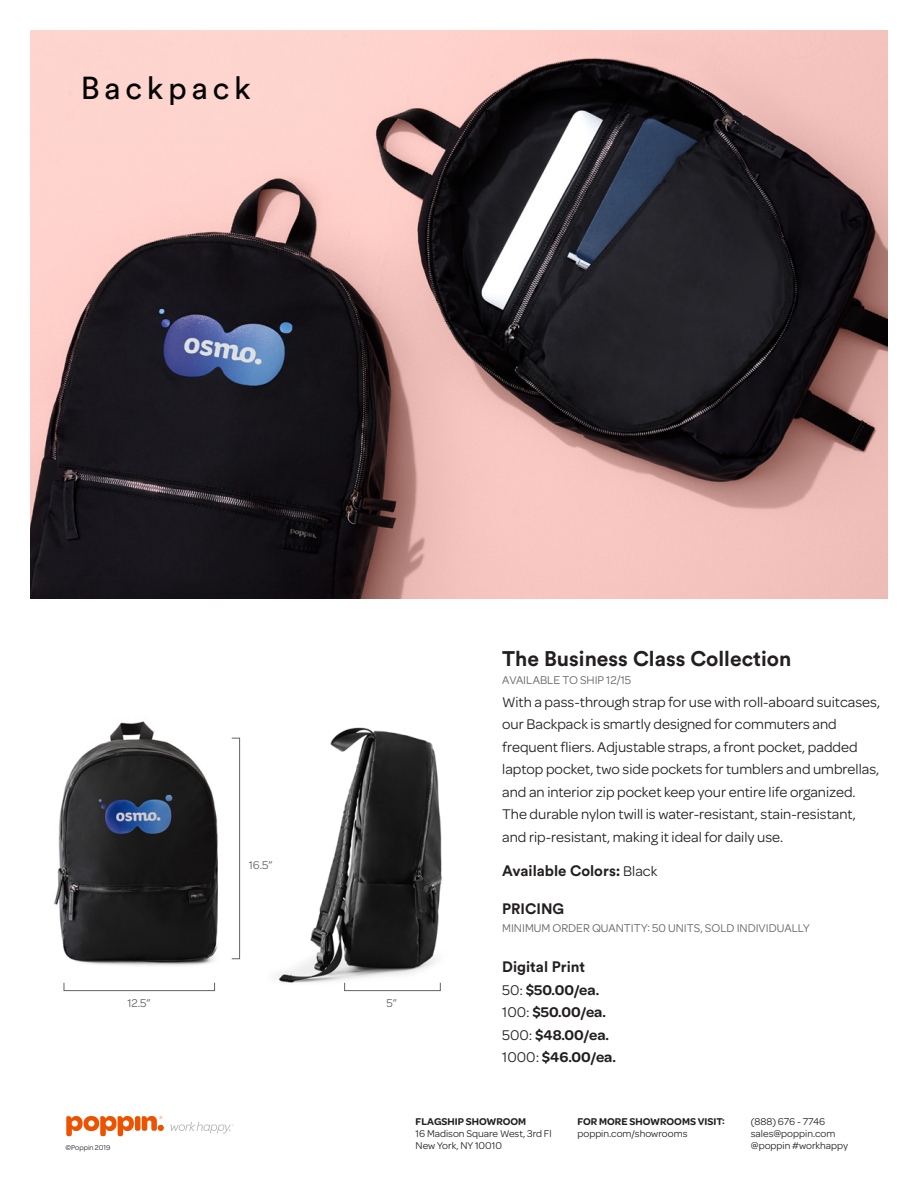
<style>
.page{position:relative;width:918px;height:1188px;background:#fff}
.page>*{position:absolute;margin:0;border:0;box-sizing:border-box;transform-origin:0 0}
.t1{font:31.5px "Circular Pro";letter-spacing:.15em;color:#040503}
.t2{font:700 21px "Circular Pro";color:#231f20}
.t3{font:15px/22.5px "Omnes";color:#231f20}
.t4{font:700 15px/22.5px "Circular Pro";color:#231f20}
.t5{font:600 15px/22.5px "Omnes";color:#231f20}
.t6{font:12px "Omnes";color:#636366}
.t7{font:10.5px/12px "Omnes";color:#231f20}
.t8{font:600 10.5px/12px "Omnes";color:#231f20}
.t9{font:7.5px "Omnes";color:#231f20}
.s1{font-family:"Omnes";font-weight:400}
.s2{font-family:"Omnes";font-weight:600}
.s3{font-weight:400}
.s4{font-weight:600}
</style>
<div class="page">
<img style="left:30px;top:30px;width:858px;height:568px">
<svg style="left:66px;top:1116px;width:98px;height:20px"></svg>
<svg style="left:170px;top:1122px;width:64px;height:12px"></svg>
<img style="left:54px;top:721px;width:183px;height:271px">
<img style="left:277px;top:727px;width:165px;height:256px">
<div style="left:231px;top:738px;width:9px;height:221px;border:1px solid #636366"></div>
<div style="left:64px;top:982px;width:151px;height:9px;border:1px solid #636366"></div>
<div style="left:344px;top:982px;width:97px;height:9px;border:1px solid #636366"></div>
<p class="t1" style="left:81px;top:67px;width:171px">Backpack</p>
<p class="t6" style="left:249px;top:857px;width:26px">16.5”</p>
<p class="t6" style="left:127px;top:994px;width:25px">12.5”</p>
<p class="t6" style="left:387px;top:994px;width:12px">5”</p>
<p class="t2" style="left:502px;top:644px;width:291px">The Business Class Collection</p>
<p class="t6" style="left:502px;top:672px;width:131px">AVAILABLE TO SHIP 12/15</p>
<p class="t3" style="left:502px;top:690px;width:379px">With a pass-through strap for use with roll-aboard suitcases, our Backpack is smartly designed for commuters and frequent fliers. Adjustable straps, a front pocket, padded laptop pocket, two side pockets for tumblers and umbrellas, and an interior zip pocket keep your entire life organized.<br>The durable nylon twill is water-resistant, stain-resistant, and rip-resistant, making it ideal for daily use.</p>
<p class="t4" style="left:502px;top:859px;width:157px">Available Colors: <span class="s1">Black</span></p>
<p class="t4" style="left:502px;top:897px;width:64px">PRICING</p>
<p class="t6" style="left:502px;top:920px;width:309px">MINIMUM ORDER QUANTITY: 50 UNITS, SOLD INDIVIDUALLY</p>
<p class="t4" style="left:502px;top:955px;width:99px">Digital Print<br><span class="s1">50:</span> <span class="s2">$50.00/ea.</span></p>
<p class="t5" style="left:502px;top:1000px;width:105px"><span class="s3">100:</span> $50.00/ea.</p>
<p class="t5" style="left:502px;top:1023px;width:115px"><span class="s3">500:</span> $48.00/ea.<br><span class="s3">1000:</span> $46.00/ea.</p>
<p class="t9" style="left:66px;top:1142px;width:46px">©Poppin 2019</p>
<p class="t7" style="left:416px;top:1114px;width:138px"><span class="s4">FLAGSHIP SHOWROOM<br></span>16 Madison Square West, 3rd Fl</p>
<p class="t7" style="left:416px;top:1138px;width:88px">New York, NY 10010</p>
<p class="t8" style="left:578px;top:1114px;width:149px">FOR MORE SHOWROOMS VISIT: <span class="s3">poppin.com/showrooms</span></p>
<p class="t7" style="left:751px;top:1114px;width:76px">(888) 676 - 7746</p>
<p class="t7" style="left:751px;top:1126px;width:86px">sales@poppin.com</p>
<p class="t7" style="left:751px;top:1138px;width:99px">@poppin #workhappy</p>
</div>
